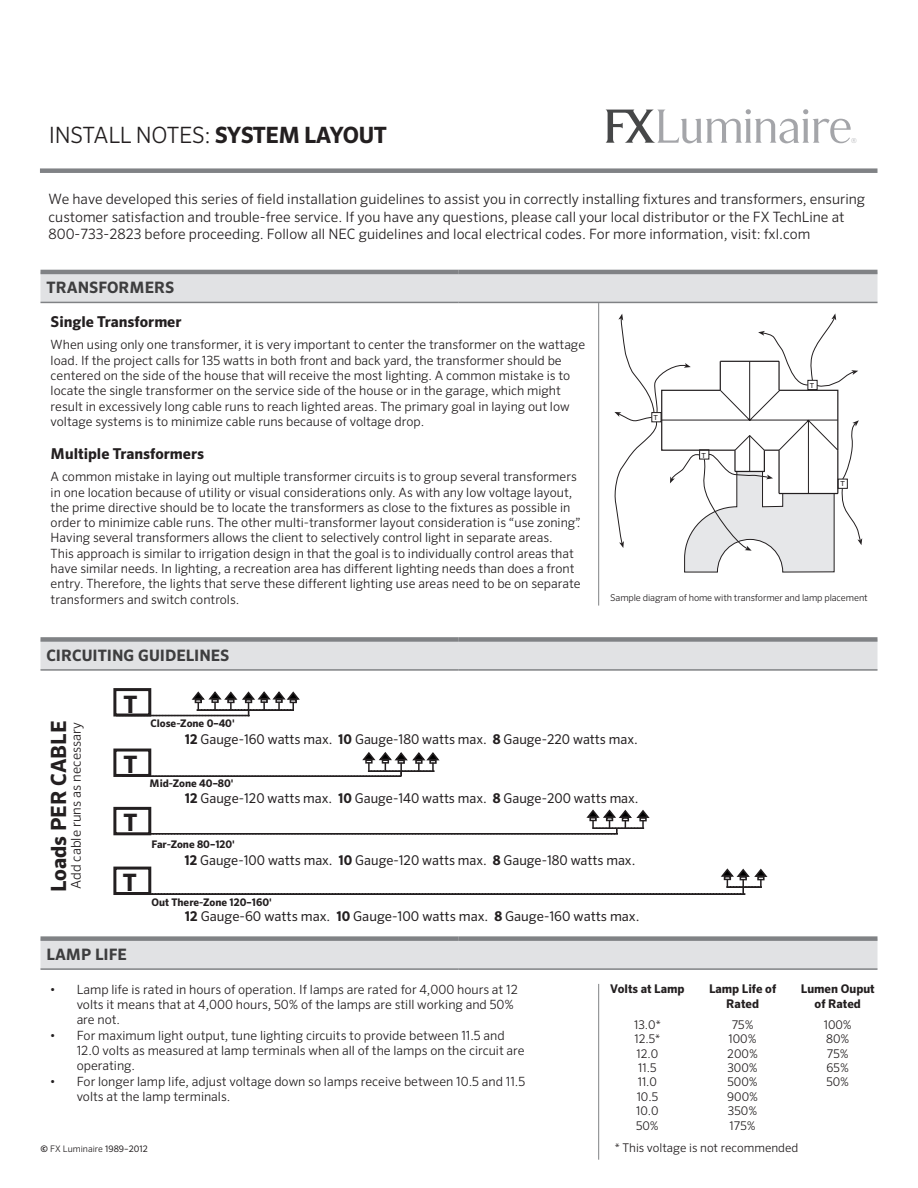
<style>
.page{position:relative;width:918px;height:1188px;background:#fff}
.page>*{position:absolute;margin:0;border:0;box-sizing:border-box;transform-origin:0 0}
.t1{font:700 24px "Sero Pro";color:#231f20}
.t2{font:300 22.5px "Sero Pro";letter-spacing:-.015em;color:#231f20}
.t3{font:700 21px "Sero Pro";color:#231f20}
.t4{font:700 15.75px "Sero Pro";color:#3e3e3f}
.t5{font:700 15px "Sero Pro";color:#231f20}
.t6{font:300 14.25px/17.1px "Sero Pro";color:#231f20}
.t7{font:13.5px "Sero Pro";color:#231f20}
.t8{font:300 13.5px "Sero Pro";color:#231f20}
.t9{font:300 12.75px/15.3px "Sero Pro";color:#231f20}
.t10{font:300 12px "Sero Pro";color:#231f20}
.t11{font:700 12px/14.4px "Sero Pro";color:#231f20;text-align:center}
.t12{font:700 10.5px "Sero Pro";color:#231f20}
.t13{font:300 9.3px "Sero Pro";letter-spacing:-.01em;color:#231f20}
.t14{font:300 9px "Sero Pro";color:#231f20}
.t15{font:7.35px "Gill Sans";color:#231f20}
.t16{font:200 6.75px "Sero Pro";color:#a4a5a9}
.s1{font-weight:700}
.s2{font-weight:400}
</style>
<div class="page">
<svg style="left:605px;top:109px;width:246px;height:34px"></svg>
<div style="left:113px;top:688px;width:38px;height:29px;border:3px solid #231f20"></div>
<div style="left:113px;top:749px;width:38px;height:28px;border:3px solid #231f20"></div>
<div style="left:113px;top:807px;width:38px;height:28px;border:3px solid #231f20"></div>
<div style="left:113px;top:867px;width:38px;height:28px;border:3px solid #231f20"></div>
<svg style="left:116px;top:690px;width:184px;height:27px"></svg>
<svg style="left:122px;top:751px;width:318px;height:26px"></svg>
<svg style="left:122px;top:809px;width:528px;height:26px"></svg>
<svg style="left:121px;top:867px;width:647px;height:28px"></svg>
<div style="left:40px;top:642px;width:838px;height:27px;background:#e1e2e4"></div>
<div style="left:40px;top:637px;width:418px;height:5px;background:#808285"></div>
<div style="left:458px;top:637px;width:420px;height:5px;background:#808285"></div>
<hr style="left:40px;top:669px;width:418px;height:2px;background:#808285">
<hr style="left:458px;top:669px;width:420px;height:2px;background:#808285">
<div style="left:40px;top:941px;width:838px;height:27px;background:#e1e2e4"></div>
<div style="left:40px;top:936px;width:418px;height:5px;background:#808285"></div>
<div style="left:458px;top:936px;width:420px;height:5px;background:#808285"></div>
<hr style="left:40px;top:968px;width:418px;height:2px;background:#808285">
<hr style="left:458px;top:968px;width:420px;height:2px;background:#808285">
<hr style="left:598px;top:984px;width:1px;height:176px;background:#808285">
<svg style="left:614px;top:313px;width:248px;height:259px"></svg>
<hr style="left:598px;top:303px;width:1px;height:303px;background:#808285">
<svg style="left:40px;top:274px;width:838px;height:28px;background:#dfe0e2"></svg>
<hr style="left:40px;top:270px;width:418px;height:4px;background:#808285">
<hr style="left:458px;top:270px;width:420px;height:4px;background:#808285">
<hr style="left:40px;top:302px;width:418px;height:1px;background:#808285">
<hr style="left:458px;top:302px;width:420px;height:1px;background:#808285">
<div style="left:40px;top:168px;width:837px;height:5px;background:#808285"></div>
<p class="t2" style="left:49px;top:122px;width:340px">INSTALL NOTES: <span class="s1">SYSTEM LAYOUT</span></p>
<p class="t16" style="left:851px;top:137px;width:7px">®</p>
<p class="t6" style="left:49px;top:191px;width:818px">We have developed this series of field installation guidelines to assist you in correctly installing fixtures and transformers, ensuring customer satisfaction and trouble-free service. If you have any questions, please call your local distributor or the FX TechLine at<br>800-733-2823 before proceeding. Follow all NEC guidelines and local electrical codes. For more information, visit: fxl.com</p>
<p class="t4" style="left:46px;top:278px;width:129px">TRANSFORMERS</p>
<p class="t5" style="left:51px;top:313px;width:132px">Single Transformer</p>
<p class="t9" style="left:51px;top:337px;width:536px">When using only one transformer, it is very important to center the transformer on the wattage load. If the project calls for 135 watts in both front and back yard, the transformer should be centered on the side of the house that will receive the most lighting. A common mistake is to locate the single transformer on the service side of the house or in the garage, which might result in excessively long cable runs to reach lighted areas. The primary goal in laying out low voltage systems is to minimize cable runs because of voltage drop.</p>
<p class="t5" style="left:51px;top:445px;width:155px">Multiple Transformers</p>
<p class="t9" style="left:51px;top:469px;width:532px">A common mistake in laying out multiple transformer circuits is to group several transformers in one location because of utility or visual considerations only. As with any low voltage layout, the prime directive should be to locate the transformers as close to the fixtures as possible in order to minimize cable runs. The other multi-transformer layout consideration is “use zoning”.<br>Having several transformers allows the client to selectively control light in separate areas.<br>This approach is similar to irrigation design in that the goal is to individually control areas that have similar needs. In lighting, a recreation area has different lighting needs than does a front entry. Therefore, the lights that serve these different lighting use areas need to be on separate transformers and switch controls.</p>
<p class="t4" style="left:46px;top:646px;width:184px">CIRCUITING GUIDELINES</p>
<p class="t1" style="left:123px;top:689px;width:15px">T</p>
<p class="t15" style="left:654px;top:413px;width:6px">T</p>
<p class="t15" style="left:702px;top:451px;width:6px">T</p>
<p class="t15" style="left:810px;top:381px;width:6px">T</p>
<p class="t15" style="left:840px;top:479px;width:6px">T</p>
<p class="t13" style="left:610px;top:592px;width:259px">Sample diagram of home with transformer and lamp placement</p>
<p class="t3" style="left:46px;top:892px;width:173px;rotate:-90deg">Loads PER CABLE</p>
<p class="t8" style="left:68px;top:889px;width:169px;rotate:-90deg">Add cable runs as necessary</p>
<p class="t1" style="left:123px;top:750px;width:15px">T</p>
<p class="t1" style="left:123px;top:808px;width:15px">T</p>
<p class="t1" style="left:123px;top:868px;width:15px">T</p>
<p class="t4" style="left:46px;top:945px;width:82px">LAMP LIFE</p>
<p class="t12" style="left:150px;top:717px;width:86px">Close-Zone 0–40'</p>
<p class="t7" style="left:185px;top:731px;width:455px"><span class="s1">12</span> Gauge-160 watts max. <span class="s1">10</span> Gauge-180 watts max. <span class="s1">8</span> Gauge-220 watts max.</p>
<p class="t12" style="left:150px;top:777px;width:86px">Mid-Zone 40–80'</p>
<p class="t7" style="left:185px;top:790px;width:455px"><span class="s1">12</span> Gauge-120 watts max. <span class="s1">10</span> Gauge-140 watts max. <span class="s1">8</span> Gauge-200 watts max.</p>
<p class="t12" style="left:151px;top:838px;width:85px">Far-Zone 80–120'</p>
<p class="t7" style="left:184px;top:852px;width:452px"><span class="s1">12</span> Gauge-100 watts max. <span class="s1">10</span> Gauge-120 watts max. <span class="s1">8</span> Gauge-180 watts max.</p>
<p class="t12" style="left:152px;top:896px;width:122px">Out There-Zone 120–160'</p>
<p class="t7" style="left:185px;top:908px;width:456px"><span class="s1">12</span> Gauge-60 watts max. <span class="s1">10</span> Gauge-100 watts max. <span class="s1">8</span> Gauge-160 watts max.</p>
<p class="t9" style="left:77px;top:982px;width:443px;text-indent:-27px">• Lamp life is rated in hours of operation. If lamps are rated for 4,000 hours at 12 volts it means that at 4,000 hours, 50% of the lamps are still working and 50% are not.</p>
<p class="t9" style="left:77px;top:1027px;width:449px;text-indent:-27px">• For maximum light output, tune lighting circuits to provide between 11.5 and<br>12.0 volts as measured at lamp terminals when all of the lamps on the circuit are operating.</p>
<p class="t9" style="left:77px;top:1073px;width:450px;text-indent:-27px">• For longer lamp life, adjust voltage down so lamps receive between 10.5 and 11.5 volts at the lamp terminals.</p>
<p class="t14" style="left:40px;top:1143px;width:109px"><span class="s1">©</span> FX Luminaire <span class="s2">1989–2012</span></p>
<p class="t11" style="left:610px;top:982px;width:76px">Volts at Lamp</p>
<p class="t11" style="left:709px;top:982px;width:69px">Lamp Life of<br>Rated</p>
<p class="t11" style="left:801px;top:982px;width:75px">Lumen Ouput of Rated</p>
<p class="t10" style="left:634px;top:1018px;width:28px">13.0*</p>
<p class="t10" style="left:635px;top:1032px;width:27px">12.5*</p>
<p class="t10" style="left:637px;top:1046px;width:23px">12.0</p>
<p class="t10" style="left:638px;top:1061px;width:20px">11.5</p>
<p class="t10" style="left:638px;top:1075px;width:21px">11.0</p>
<p class="t10" style="left:637px;top:1090px;width:23px">10.5</p>
<p class="t10" style="left:636px;top:1104px;width:24px">10.0</p>
<p class="t10" style="left:636px;top:1118px;width:24px">50%</p>
<p class="t10" style="left:824px;top:1018px;width:30px">100%</p>
<p class="t10" style="left:826px;top:1032px;width:25px">80%</p>
<p class="t10" style="left:827px;top:1046px;width:23px">75%</p>
<p class="t10" style="left:827px;top:1061px;width:24px">65%</p>
<p class="t10" style="left:826px;top:1075px;width:24px">50%</p>
<p class="t10" style="left:732px;top:1018px;width:23px">75%</p>
<p class="t10" style="left:729px;top:1032px;width:30px">100%</p>
<p class="t10" style="left:727px;top:1046px;width:32px">200%</p>
<p class="t10" style="left:727px;top:1061px;width:32px">300%</p>
<p class="t10" style="left:727px;top:1075px;width:32px">500%</p>
<p class="t10" style="left:727px;top:1090px;width:32px">900%</p>
<p class="t10" style="left:728px;top:1104px;width:31px">350%</p>
<p class="t10" style="left:730px;top:1118px;width:28px">175%</p>
<p class="t10" style="left:615px;top:1141px;width:185px">* This voltage is not recommended</p>
</div>
